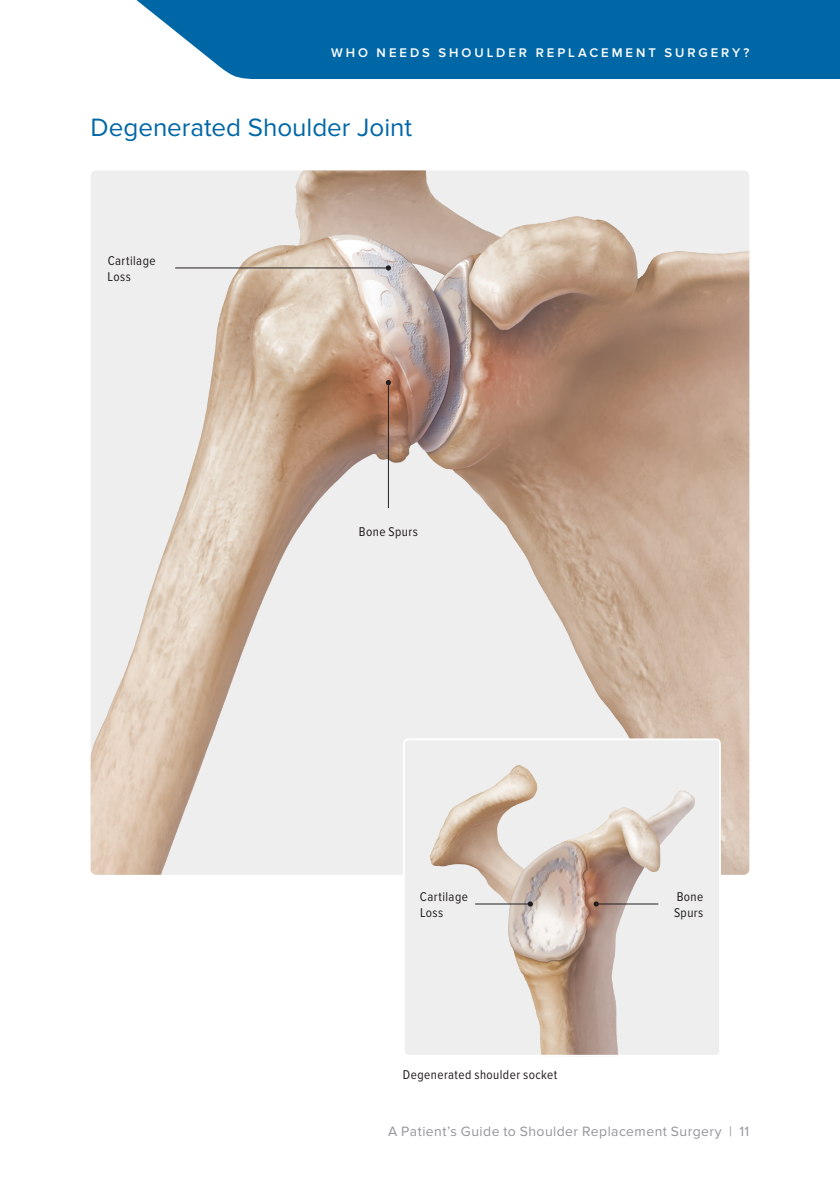
<style>
.page{position:relative;width:840px;height:1191px;background:#fff}
.page>*{position:absolute;margin:0;border:0;box-sizing:border-box;transform-origin:0 0}
.t1{font:26px "Proxima Nova";color:#0067a7}
.t2{font:14px "Proxima Nova";letter-spacing:.03em;color:#939598}
.t3{font:13.2px/15.8px "Proxima Nova Cond";letter-spacing:.03em;color:#231f20}
.t4{font:600 13px "Proxima Nova";letter-spacing:.23em;color:#fff}
</style>
<div class="page">
<img style="left:91px;top:170px;width:658px;height:705px">
<img style="left:406px;top:746px;width:312px;height:307px">
<div style="left:403px;top:738px;width:318px;height:318px;border:2px solid #fff;border-radius:4px"></div>
<svg style="left:136px;top:0;width:704px;height:79px;background:#1271ad"></svg>
<hr style="left:388px;top:383px;width:1px;height:125px;background:#231f20">
<svg style="left:386px;top:380px;width:5px;height:5px"></svg>
<hr style="left:175px;top:267px;width:213px;height:1px;background:#231f20">
<svg style="left:386px;top:265px;width:5px;height:6px"></svg>
<hr style="left:475px;top:903px;width:55px;height:1px;background:#231f20">
<svg style="left:527px;top:901px;width:6px;height:6px"></svg>
<hr style="left:596px;top:903px;width:62px;height:1px;background:#231f20">
<svg style="left:593px;top:901px;width:5px;height:6px"></svg>
<p class="t4" style="left:331px;top:45px;width:420px">WHO NEEDS SHOULDER REPLACEMENT SURGERY?</p>
<h1 class="t1" style="left:91px;top:113px;width:323px">Degenerated Shoulder Joint</h1>
<p class="t3" style="left:108px;top:253px;width:49px">Cartilage<br>Loss</p>
<p class="t3" style="left:359px;top:524px;width:61px">Bone Spurs</p>
<p class="t3" style="left:420px;top:889px;width:49px">Cartilage<br>Loss</p>
<p class="t3" style="left:674px;top:889px;width:31px">Bone<br>Spurs</p>
<p class="t3" style="left:403px;top:1067px;width:156px">Degenerated shoulder socket</p>
<p class="t2" style="left:388px;top:1123px;width:362px">A Patient’s Guide to Shoulder Replacement Surgery | 11</p>
</div>
